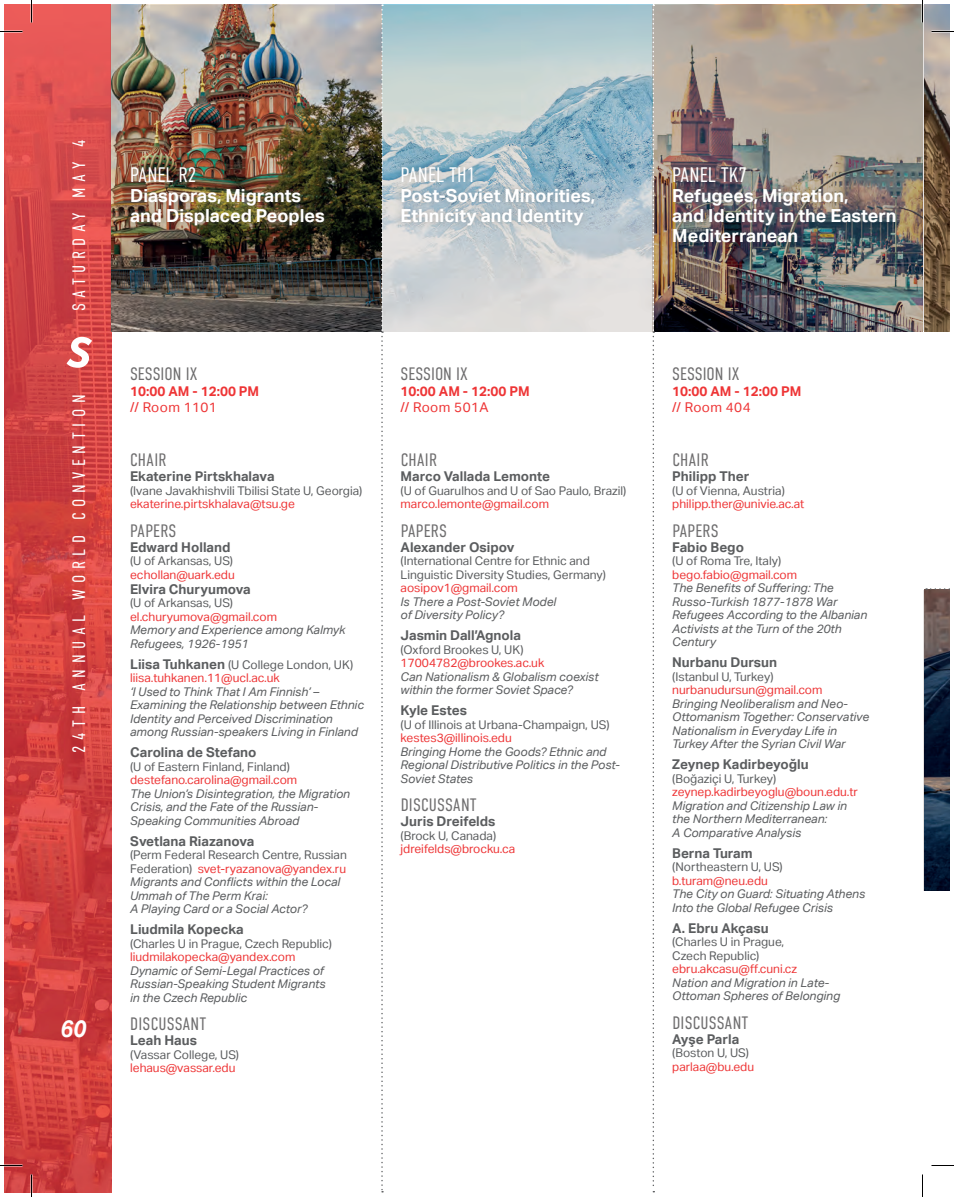
<style>
.page{position:relative;width:954px;height:1197px;background:#fff}
.page>*{position:absolute;margin:0;border:0;box-sizing:border-box;transform-origin:0 0}
.t1{font:italic 700 54px "Proxima Nova Cond";color:#fff}
.t2{font:italic 700 24px "Aktiv Grotesk";color:#fff;scale:.9 1}
.t3{font:300 21px "DIN Condensed";color:#fff}
.t4{font:700 18px/20.2px "Aktiv Grotesk";color:#fff}
.t5{font:300 18px "DIN Condensed";letter-spacing:.01em;color:#6e6d6e}
.t6{font:300 18px "DIN Condensed";letter-spacing:.31em;color:#fff}
.t7{font:700 13.5px "Aktiv Grotesk";color:#5b5d5f}
.t8{font:700 13.5px "Aktiv Grotesk";color:#ee3536}
.t9{font:13.5px "Aktiv Grotesk";letter-spacing:.03em;color:#ee3536}
.t10{font:italic 12px/13.5px "Aktiv Grotesk";color:#5b5d5f}
.t11{font:12px/13.5px "Aktiv Grotesk";color:#5b5d5f}
.t12{font:12px/13.5px "Aktiv Grotesk";color:#ee3536}
.s1{font-weight:700;font-size:13.5px;color:#5b5d5f}
.s2{color:#5b5d5f}
.s3{font-style:normal}
.s4{font-style:normal;color:#ee3536}
</style>
<div class="page">
<img style="left:4px;top:4px;width:107px;height:1188px">
<img style="left:111px;top:5px;width:541px;height:327px">
<img style="left:652px;top:5px;width:270px;height:327px">
<div style="left:123px;top:158px;width:210px;height:76px;background:#5b5d5f;opacity:.45"></div>
<div style="left:394px;top:158px;width:208px;height:76px;background:#5b5d5f;opacity:.45"></div>
<svg style="left:381px;top:4px;width:2px;height:1188px"></svg>
<svg style="left:653px;top:5px;width:1px;height:1187px"></svg>
<div style="left:665px;top:158px;width:239px;height:93px;background:#5b5d5f;opacity:.45"></div>
<svg style="left:923px;top:6px;width:27px;height:325px;background:#826f5d"></svg>
<svg style="left:923px;top:590px;width:27px;height:301px;background:#2d3648"></svg>
<svg style="left:926px;top:588px;width:24px;height:2px"></svg>
<svg style="left:0;top:31px;width:22px;height:1px"></svg>
<svg style="left:932px;top:31px;width:22px;height:1px"></svg>
<svg style="left:0;top:1165px;width:22px;height:1px"></svg>
<svg style="left:932px;top:1165px;width:22px;height:1px"></svg>
<svg style="left:31px;top:0;width:1px;height:22px"></svg>
<svg style="left:31px;top:1174px;width:1px;height:23px"></svg>
<svg style="left:922px;top:0;width:1px;height:22px"></svg>
<svg style="left:922px;top:1174px;width:1px;height:23px"></svg>
<h3 class="t6" style="left:69px;top:311px;width:173px;rotate:-90deg">SATURDAY MAY 4</h3>
<h1 class="t1" style="left:68px;top:319px;width:25px">S</h1>
<h3 class="t6" style="left:69px;top:753px;width:359px;rotate:-90deg">24TH ANNUAL WORLD CONVENTION</h3>
<h2 class="t2" style="left:60px;top:1014px;width:30px">60</h2>
<h3 class="t3" style="left:130px;top:163px;width:68px">PANEL R2</h3>
<h3 class="t4" style="left:130px;top:185px;width:196px">Diasporas, Migrants and Displaced Peoples</h3>
<h3 class="t3" style="left:401px;top:163px;width:76px">PANEL TH1</h3>
<h3 class="t4" style="left:401px;top:185px;width:196px">Post-Soviet Minorities,<br>Ethnicity and Identity</h3>
<h3 class="t5" style="left:130px;top:364px;width:69px">SESSION IX</h3>
<p class="t8" style="left:130px;top:383px;width:131px">10:00 AM - 12:00 PM</p>
<p class="t9" style="left:130px;top:399px;width:88px">// Room 1101</p>
<h3 class="t5" style="left:130px;top:450px;width:38px">CHAIR</h3>
<p class="t7" style="left:130px;top:468px;width:146px">Ekaterine Pirtskhalava</p>
<p class="t11" style="left:130px;top:484px;width:234px">(Ivane Javakhishvili Tbilisi State U, Georgia)</p>
<p class="t12" style="left:130px;top:497px;width:166px">ekaterine.pirtskhalava@tsu.ge</p>
<h3 class="t5" style="left:130px;top:521px;width:48px">PAPERS</h3>
<p class="t7" style="left:130px;top:539px;width:102px">Edward Holland</p>
<p class="t11" style="left:130px;top:554px;width:104px">(U of Arkansas, US)</p>
<p class="t12" style="left:130px;top:568px;width:106px">echollan@uark.edu</p>
<p class="t7" style="left:130px;top:581px;width:122px">Elvira Churyumova</p>
<p class="t11" style="left:130px;top:596px;width:104px">(U of Arkansas, US)</p>
<p class="t12" style="left:130px;top:610px;width:148px">el.churyumova@gmail.com</p>
<p class="t10" style="left:130px;top:623px;width:217px">Memory and Experience among Kalmyk<br>Refugees, 1926-1951</p>
<p class="t12" style="left:130px;top:658px;width:225px"><span class="s1">Liisa Tuhkanen</span> <span class="s2">(U College London, UK) </span>liisa.tuhkanen.11@ucl.ac.uk</p>
<p class="t10" style="left:130px;top:685px;width:235px">‘I Used to Think That I Am Finnish’ – Examining the Relationship between Ethnic Identity and Perceived Discrimination among Russian-speakers Living in Finland</p>
<p class="t7" style="left:130px;top:744px;width:128px">Carolina de Stefano</p>
<p class="t11" style="left:130px;top:760px;width:161px">(U of Eastern Finland, Finland)</p>
<p class="t12" style="left:130px;top:773px;width:169px">destefano.carolina@gmail.com</p>
<p class="t10" style="left:130px;top:787px;width:221px">The Union’s Disintegration, the Migration<br>Crisis, and the Fate of the Russian-<br>Speaking Communities Abroad</p>
<p class="t7" style="left:130px;top:833px;width:126px">Svetlana Riazanova</p>
<p class="t10" style="left:130px;top:848px;width:218px"><span class="s3">(Perm Federal Research Centre, Russian Federation)</span> <span class="s4">svet-ryazanova@yandex.ru </span>Migrants and Conflicts within the Local Ummah of The Perm Krai:<br>A Playing Card or a Social Actor?</p>
<p class="t7" style="left:130px;top:921px;width:115px">Liudmila Kopecka</p>
<p class="t11" style="left:130px;top:937px;width:203px">(Charles U in Prague, Czech Republic)</p>
<p class="t12" style="left:130px;top:950px;width:167px">liudmilakopecka@yandex.com</p>
<p class="t10" style="left:130px;top:964px;width:197px">Dynamic of Semi-Legal Practices of<br>Russian-Speaking Student Migrants in the Czech Republic</p>
<h3 class="t5" style="left:130px;top:1014px;width:78px">DISCUSSANT</h3>
<p class="t7" style="left:130px;top:1032px;width:68px">Leah Haus</p>
<p class="t11" style="left:130px;top:1048px;width:110px">(Vassar College, US)</p>
<p class="t12" style="left:130px;top:1061px;width:107px">lehaus@vassar.edu</p>
<h3 class="t5" style="left:401px;top:364px;width:69px">SESSION IX</h3>
<p class="t8" style="left:401px;top:383px;width:131px">10:00 AM - 12:00 PM</p>
<p class="t9" style="left:401px;top:399px;width:89px">// Room 501A</p>
<h3 class="t5" style="left:401px;top:450px;width:38px">CHAIR</h3>
<p class="t7" style="left:401px;top:468px;width:151px">Marco Vallada Lemonte</p>
<p class="t11" style="left:401px;top:484px;width:227px">(U of Guarulhos and U of Sao Paulo, Brazil)</p>
<p class="t12" style="left:401px;top:497px;width:150px">marco.lemonte@gmail.com</p>
<h3 class="t5" style="left:401px;top:521px;width:48px">PAPERS</h3>
<p class="t7" style="left:401px;top:539px;width:115px">Alexander Osipov</p>
<p class="t11" style="left:401px;top:554px;width:207px">(International Centre for Ethnic and<br>Linguistic Diversity Studies, Germany)</p>
<p class="t12" style="left:401px;top:581px;width:119px">aosipov1@gmail.com</p>
<p class="t10" style="left:401px;top:595px;width:157px">Is There a Post-Soviet Model of Diversity Policy?</p>
<p class="t7" style="left:401px;top:627px;width:122px">Jasmin Dall’Agnola</p>
<p class="t11" style="left:401px;top:643px;width:124px">(Oxford Brookes U, UK)</p>
<p class="t12" style="left:401px;top:656px;width:145px">17004782@brookes.ac.uk</p>
<p class="t10" style="left:401px;top:670px;width:200px">Can Nationalism &amp; Globalism coexist within the former Soviet Space?</p>
<p class="t7" style="left:401px;top:702px;width:68px">Kyle Estes</p>
<p class="t11" style="left:401px;top:718px;width:210px">(U of Illinois at Urbana-Champaign, US)</p>
<p class="t12" style="left:401px;top:731px;width:113px">kestes3@illinois.edu</p>
<p class="t10" style="left:401px;top:745px;width:221px">Bringing Home the Goods? Ethnic and<br>Regional Distributive Politics in the Post-<br>Soviet States</p>
<h3 class="t5" style="left:401px;top:795px;width:78px">DISCUSSANT</h3>
<p class="t7" style="left:401px;top:813px;width:96px">Juris Dreifelds</p>
<p class="t11" style="left:401px;top:829px;width:97px">(Brock U, Canada)</p>
<p class="t12" style="left:401px;top:842px;width:116px">jdreifelds@brocku.ca</p>
<h3 class="t3" style="left:672px;top:163px;width:76px">PANEL TK7</h3>
<h3 class="t4" style="left:672px;top:185px;width:226px">Refugees, Migration,<br>and Identity in the Eastern<br>Mediterranean</h3>
<h3 class="t5" style="left:672px;top:364px;width:69px">SESSION IX</h3>
<p class="t8" style="left:672px;top:383px;width:131px">10:00 AM - 12:00 PM</p>
<p class="t9" style="left:672px;top:399px;width:80px">// Room 404</p>
<h3 class="t5" style="left:672px;top:450px;width:38px">CHAIR</h3>
<p class="t7" style="left:672px;top:468px;width:79px">Philipp Ther</p>
<p class="t11" style="left:672px;top:484px;width:114px">(U of Vienna, Austria)</p>
<p class="t12" style="left:672px;top:497px;width:134px">philipp.ther@univie.ac.at</p>
<h3 class="t5" style="left:672px;top:521px;width:48px">PAPERS</h3>
<p class="t7" style="left:672px;top:539px;width:73px">Fabio Bego</p>
<p class="t11" style="left:672px;top:554px;width:110px">(U of Roma Tre, Italy)</p>
<p class="t12" style="left:672px;top:568px;width:126px">bego.fabio@gmail.com</p>
<p class="t10" style="left:672px;top:581px;width:197px">The Benefits of Suffering: The<br>Russo-Turkish 1877-1878 War<br>Refugees According to the Albanian<br>Activists at the Turn of the 20th<br>Century</p>
<p class="t7" style="left:672px;top:654px;width:106px">Nurbanu Dursun</p>
<p class="t11" style="left:672px;top:670px;width:103px">(Istanbul U, Turkey)</p>
<p class="t12" style="left:672px;top:683px;width:152px">nurbanudursun@gmail.com</p>
<p class="t10" style="left:672px;top:697px;width:198px">Bringing Neoliberalism and Neo-Ottomanism Together: Conservative Nationalism in Everyday Life in Turkey After the Syrian Civil War</p>
<p class="t7" style="left:672px;top:756px;width:138px">Zeynep Kadirbeyoğlu</p>
<p class="t11" style="left:672px;top:772px;width:106px">(Boğaziçi U, Turkey)</p>
<p class="t12" style="left:672px;top:785px;width:187px">zeynep.kadirbeyoglu@boun.edu.tr</p>
<p class="t10" style="left:672px;top:799px;width:176px">Migration and Citizenship Law in the Northern Mediterranean:<br>A Comparative Analysis</p>
<p class="t7" style="left:672px;top:845px;width:82px">Berna Turam</p>
<p class="t11" style="left:672px;top:860px;width:112px">(Northeastern U, US)</p>
<p class="t12" style="left:672px;top:874px;width:97px">b.turam@neu.edu</p>
<p class="t10" style="left:672px;top:887px;width:195px">The City on Guard: Situating Athens<br>Into the Global Refugee Crisis</p>
<p class="t7" style="left:672px;top:920px;width:98px">A. Ebru Akçasu</p>
<p class="t11" style="left:672px;top:935px;width:113px">(Charles U in Prague,<br>Czech Republic)</p>
<p class="t12" style="left:672px;top:962px;width:126px">ebru.akcasu@ff.cuni.cz</p>
<p class="t10" style="left:672px;top:976px;width:170px">Nation and Migration in Late-<br>Ottoman Spheres of Belonging</p>
<h3 class="t5" style="left:672px;top:1013px;width:78px">DISCUSSANT</h3>
<p class="t7" style="left:672px;top:1031px;width:69px">Ayşe Parla</p>
<p class="t11" style="left:672px;top:1046px;width:78px">(Boston U, US)</p>
<p class="t12" style="left:672px;top:1060px;width:83px">parlaa@bu.edu</p>
</div>
